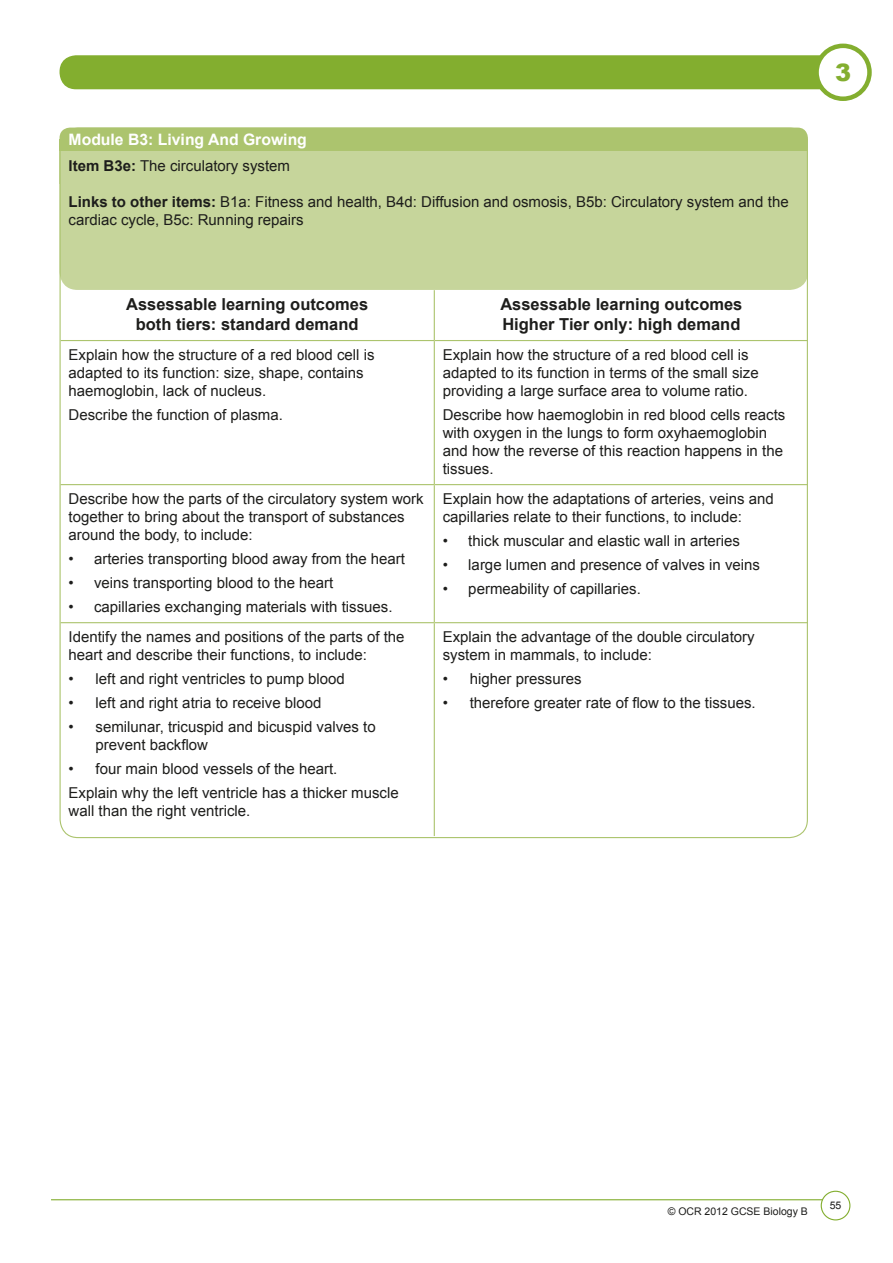
<style>
.page{position:relative;width:893px;height:1263px;background:#fff}
.page>*{position:absolute;margin:0;border:0;box-sizing:border-box;transform-origin:0 0}
.t1{font:900 24px "Arial";color:#83ae2f}
.t2{font:700 16.5px/19.8px "Arial";color:#1d1d1b;text-align:center}
.t3{font:700 15.75px "Arial";color:#fff}
.t4{font:15px/18px "Arial";color:#1d1d1b}
.t5{font:10.5px "Arial";color:#1d1d1b}
.s1{font-weight:700}
</style>
<div class="page">
<div style="left:60px;top:55px;width:782px;height:34px;background:#83ae2f;border-radius:16px"></div>
<div style="left:817px;top:46px;width:52px;height:53px;background:#fff;border-radius:50%"></div>
<div style="left:814px;top:44px;width:58px;height:57px;border:4px solid #83ae2f;border-radius:50%"></div>
<hr style="left:51px;top:1199px;width:793px;height:1px;background:#83ae2f">
<div style="left:821px;top:1191px;width:29px;height:29px;background:#fff;border-radius:50%"></div>
<div style="left:821px;top:1191px;width:29px;height:29px;border:1px solid #83ae2f;border-radius:50%"></div>
<div style="left:60px;top:128px;width:748px;height:23px;background:#acc46e;border-radius:10px"></div>
<div style="left:60px;top:139px;width:748px;height:12px;background:#acc46e"></div>
<div style="left:60px;top:151px;width:748px;height:139px;background:#c6d59b;border-radius:18px"></div>
<div style="left:60px;top:151px;width:748px;height:32px;background:#c6d59b"></div>
<hr style="left:434px;top:290px;width:1px;height:50px;background:#acc46e">
<hr style="left:61px;top:340px;width:373px;height:1px;background:#acc46e">
<hr style="left:434px;top:341px;width:1px;height:143px;background:#acc46e">
<hr style="left:434px;top:340px;width:374px;height:1px;background:#acc46e">
<hr style="left:61px;top:484px;width:373px;height:1px;background:#acc46e">
<hr style="left:434px;top:485px;width:1px;height:137px;background:#acc46e">
<hr style="left:434px;top:484px;width:374px;height:1px;background:#acc46e">
<hr style="left:61px;top:622px;width:373px;height:1px;background:#acc46e">
<hr style="left:434px;top:623px;width:1px;height:213px;background:#acc46e">
<hr style="left:434px;top:622px;width:374px;height:1px;background:#acc46e">
<p class="t3" style="left:69px;top:129px;width:240px">Module B3: Living And Growing</p>
<p class="t4" style="left:69px;top:157px;width:223px"><span class="s1">Item B3e:</span> The circulatory system</p>
<p class="t4" style="left:69px;top:193px;width:722px"><span class="s1">Links to other items:</span> B1a: Fitness and health, B4d: Diffusion and osmosis, B5b: Circulatory system and the cardiac cycle, B5c: Running repairs</p>
<p class="t2" style="left:126px;top:295px;width:244px">Assessable learning outcomes both tiers: standard demand</p>
<p class="t2" style="left:500px;top:295px;width:244px;text-align:left">Assessable learning outcomes<br>Higher Tier only: high demand</p>
<p class="t4" style="left:69px;top:346px;width:307px">Explain how the structure of a red blood cell is adapted to its function: size, shape, contains haemoglobin, lack of nucleus.</p>
<p class="t4" style="left:69px;top:406px;width:216px">Describe the function of plasma.</p>
<p class="t4" style="left:443px;top:346px;width:317px">Explain how the structure of a red blood cell is adapted to its function in terms of the small size providing a large surface area to volume ratio.</p>
<p class="t4" style="left:443px;top:406px;width:344px">Describe how haemoglobin in red blood cells reacts with oxygen in the lungs to form oxyhaemoglobin and how the reverse of this reaction happens in the tissues.</p>
<p class="t4" style="left:69px;top:490px;width:357px">Describe how the parts of the circulatory system work together to bring about the transport of substances around the body, to include:</p>
<p class="t4" style="left:69px;top:550px;width:338px">• arteries transporting blood away from the heart</p>
<p class="t4" style="left:69px;top:574px;width:266px">• veins transporting blood to the heart</p>
<p class="t4" style="left:69px;top:598px;width:325px">• capillaries exchanging materials with tissues.</p>
<p class="t4" style="left:69px;top:628px;width:338px">Identify the names and positions of the parts of the heart and describe their functions, to include:</p>
<p class="t4" style="left:69px;top:670px;width:278px">• left and right ventricles to pump blood</p>
<p class="t4" style="left:69px;top:694px;width:254px">• left and right atria to receive blood</p>
<p class="t4" style="left:96px;top:718px;width:282px;text-indent:-27px">• semilunar, tricuspid and bicuspid valves to prevent backflow</p>
<p class="t4" style="left:69px;top:757px;width:332px;line-height:24px">• four main blood vessels of the heart.<br>Explain why the left ventricle has a thicker muscle</p>
<p class="t4" style="left:69px;top:802px;width:183px">wall than the right ventricle.</p>
<p class="t4" style="left:443px;top:490px;width:333px">Explain how the adaptations of arteries, veins and capillaries relate to their functions, to include:</p>
<p class="t4" style="left:443px;top:532px;width:299px">• thick muscular and elastic wall in arteries</p>
<p class="t4" style="left:443px;top:556px;width:319px">• large lumen and presence of valves in veins</p>
<p class="t4" style="left:443px;top:580px;width:200px">• permeability of capillaries.</p>
<p class="t4" style="left:443px;top:628px;width:313px">Explain the advantage of the double circulatory system in mammals, to include:</p>
<p class="t4" style="left:443px;top:670px;width:140px">• higher pressures</p>
<p class="t4" style="left:443px;top:694px;width:314px">• therefore greater rate of flow to the tissues.</p>
<h1 class="t1" style="left:835px;top:55px;width:18px">3</h1>
<p class="t5" style="left:668px;top:1205px;width:142px">© OCR 2012 GCSE Biology B</p>
<p class="t5" style="left:830px;top:1199px;width:13px">55</p>
</div>
